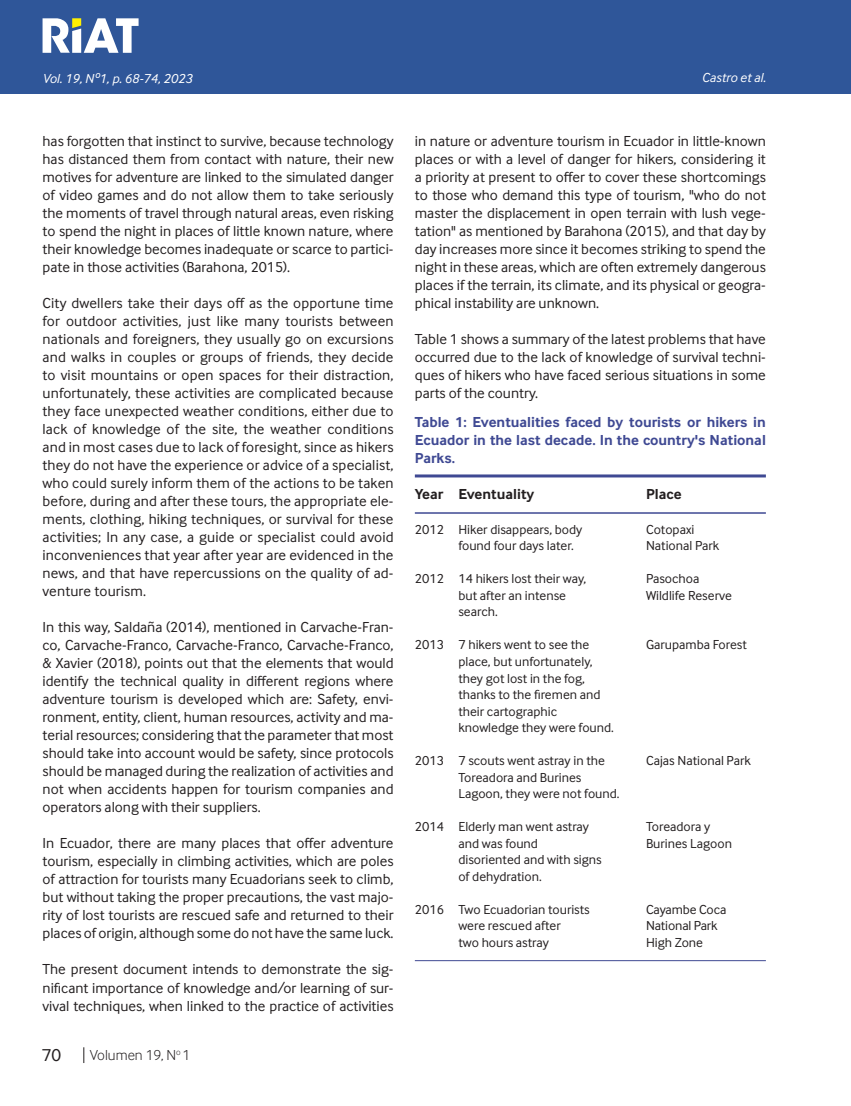
<style>
.page{position:relative;width:851px;height:1106px;background:#fff}
.page>*{position:absolute;margin:0;border:0;box-sizing:border-box;transform-origin:0 0}
.t1{font:18px "Inter Face";color:#231f20}
.Cuerpo_de_Texto{font:15px/18px "Inter Face";color:#231f20;text-align:justify}
.TABLA_001{font:700 15px/18px "Inter Face";color:#3f4993;text-align:justify}
.Cuerpo_de_Texto-2{font:700 15px "Inter Face";color:#231f20}
.t2{font:300 15px "Inter Face";color:#231f20}
.Cuerpo_de_Texto-3{font:13.5px "Inter Face";color:#231f20}
.Cuño_de_pagina{font:italic 13.5px "Inter Face";color:#fff}
</style>
<div class="page">
<div style="left:0;top:0;width:850px;height:94px;background:#2f5699"></div>
<hr style="left:850px;top:0;width:1px;height:94px;background:#2f5699">
<svg style="left:43px;top:18px;width:95px;height:35px"></svg>
<svg style="left:83px;top:1047px;width:1px;height:16px"></svg>
<hr style="left:415px;top:474px;width:350px;height:3px;background:#3f4993">
<hr style="left:415px;top:512px;width:350px;height:2px;background:#3f4993">
<hr style="left:415px;top:960px;width:350px;height:1px;background:#3f4993">
<p class="Cuño_de_pagina" style="left:43px;top:71px;width:151px">Vol. 19, Nº1, p. 68-74, 2023</p>
<p class="Cuño_de_pagina" style="left:701px;top:70px;width:66px">Castro et al.</p>
<p class="Cuerpo_de_Texto" style="left:43px;top:132px;width:352px">has forgotten that instinct to survive, because technology has distanced them from contact with nature, their new motives for adventure are linked to the simulated danger of video games and do not allow them to take seriously the moments of travel through natural areas, even risking to spend the night in places of little known nature, where their knowledge becomes inadequate or scarce to partici&shy;pate in those activities (Barahona, 2015).</p>
<p class="Cuerpo_de_Texto" style="left:43px;top:294px;width:352px">City dwellers take their days off as the opportune time for outdoor activities, just like many tourists between nationals and foreigners, they usually go on excursions and walks in couples or groups of friends, they decide to visit mountains or open spaces for their distraction, unfortunately, these activities are complicated because they face unexpected weather conditions, either due to lack of knowledge of the site, the weather conditions and in most cases due to lack of foresight, since as hikers they do not have the experience or advice of a specialist, who could surely inform them of the actions to be taken before, during and after these tours, the appropriate ele&shy;ments, clothing, hiking techniques, or survival for these activities; In any case, a guide or specialist could avoid inconveniences that year after year are evidenced in the news, and that have repercussions on the quality of ad&shy;venture tourism.</p>
<p class="Cuerpo_de_Texto" style="left:43px;top:618px;width:352px">In this way, Saldaña (2014), mentioned in Carvache-Fran&shy;co, Carvache-Franco, Carvache-Franco, Carvache-Franco, &amp; Xavier (2018), points out that the elements that would identify the technical quality in different regions where adventure tourism is developed which are: Safety, envi&shy;ronment, entity, client, human resources, activity and ma&shy;terial resources; considering that the parameter that most should take into account would be safety, since protocols should be managed during the realization of activities and not when accidents happen for tourism companies and operators along with their suppliers.</p>
<p class="Cuerpo_de_Texto" style="left:43px;top:834px;width:352px">In Ecuador, there are many places that offer adventure tourism, especially in climbing activities, which are poles of attraction for tourists many Ecuadorians seek to climb, but without taking the proper precautions, the vast majo&shy;rity of lost tourists are rescued safe and returned to their places of origin, although some do not have the same luck.</p>
<p class="Cuerpo_de_Texto" style="left:43px;top:960px;width:352px">The present document intends to demonstrate the sig&shy;nificant importance of knowledge and/or learning of sur&shy;vival techniques, when linked to the practice of activities</p>
<p class="t1" style="left:42px;top:1045px;width:21px">70</p>
<p class="t2" style="left:90px;top:1046px;width:102px">Volumen 19, N<sup>o</sup> 1</p>
<p class="Cuerpo_de_Texto" style="left:415px;top:132px;width:352px">in nature or adventure tourism in Ecuador in little-known places or with a level of danger for hikers, considering it a priority at present to offer to cover these shortcomings to those who demand this type of tourism, "who do not master the displacement in open terrain with lush vege&shy;tation" as mentioned by Barahona (2015), and that day by day increases more since it becomes striking to spend the night in these areas, which are often extremely dangerous places if the terrain, its climate, and its physical or geogra&shy;phical instability are unknown.</p>
<p class="Cuerpo_de_Texto" style="left:415px;top:330px;width:352px">Table 1 shows a summary of the latest problems that have occurred due to the lack of knowledge of survival techni&shy;ques of hikers who have faced serious situations in some parts of the country.</p>
<p class="TABLA_001" style="left:415px;top:413px;width:352px">Table 1: Eventualities faced by tourists or hikers in Ecuador in the last decade. In the country's National Parks.</p>
<p class="Cuerpo_de_Texto-2" style="left:415px;top:486px;width:121px">Year Eventuality</p>
<p class="Cuerpo_de_Texto-2" style="left:646px;top:486px;width:37px">Place</p>
<p class="Cuerpo_de_Texto-3" style="left:415px;top:522px;width:169px">2012 Hiker disappears, body</p>
<p class="Cuerpo_de_Texto-3" style="left:646px;top:522px;width:50px">Cotopaxi</p>
<p class="Cuerpo_de_Texto-3" style="left:458px;top:538px;width:117px">found four days later.</p>
<p class="Cuerpo_de_Texto-3" style="left:646px;top:538px;width:75px">National Park</p>
<p class="Cuerpo_de_Texto-3" style="left:415px;top:571px;width:173px">2012 14 hikers lost their way,</p>
<p class="Cuerpo_de_Texto-3" style="left:646px;top:571px;width:55px">Pasochoa</p>
<p class="Cuerpo_de_Texto-3" style="left:458px;top:588px;width:109px">but after an intense</p>
<p class="Cuerpo_de_Texto-3" style="left:646px;top:588px;width:87px">Wildlife Reserve</p>
<p class="Cuerpo_de_Texto-3" style="left:458px;top:604px;width:41px">search.</p>
<p class="Cuerpo_de_Texto-3" style="left:415px;top:637px;width:176px">2013 7 hikers went to see the</p>
<p class="Cuerpo_de_Texto-3" style="left:646px;top:637px;width:102px">Garupamba Forest</p>
<p class="Cuerpo_de_Texto-3" style="left:458px;top:654px;width:136px">place, but unfortunately,</p>
<p class="Cuerpo_de_Texto-3" style="left:458px;top:670px;width:128px">they got lost in the fog,</p>
<p class="Cuerpo_de_Texto-3" style="left:458px;top:687px;width:144px">thanks to the firemen and</p>
<p class="Cuerpo_de_Texto-3" style="left:458px;top:703px;width:100px">their cartographic</p>
<p class="Cuerpo_de_Texto-3" style="left:458px;top:720px;width:157px">knowledge they were found.</p>
<p class="Cuerpo_de_Texto-3" style="left:415px;top:753px;width:191px">2013 7 scouts went astray in the</p>
<p class="Cuerpo_de_Texto-3" style="left:646px;top:753px;width:106px">Cajas National Park</p>
<p class="Cuerpo_de_Texto-3" style="left:458px;top:769px;width:125px">Toreadora and Burines</p>
<p class="Cuerpo_de_Texto-3" style="left:458px;top:786px;width:163px">Lagoon, they were not found.</p>
<p class="Cuerpo_de_Texto-3" style="left:415px;top:819px;width:176px">2014 Elderly man went astray</p>
<p class="Cuerpo_de_Texto-3" style="left:646px;top:819px;width:66px">Toreadora y</p>
<p class="Cuerpo_de_Texto-3" style="left:458px;top:835px;width:81px">and was found</p>
<p class="Cuerpo_de_Texto-3" style="left:646px;top:835px;width:87px">Burines Lagoon</p>
<p class="Cuerpo_de_Texto-3" style="left:458px;top:852px;width:145px">disoriented and with signs</p>
<p class="Cuerpo_de_Texto-3" style="left:458px;top:868px;width:85px">of dehydration.</p>
<p class="Cuerpo_de_Texto-3" style="left:415px;top:901px;width:176px">2016 Two Ecuadorian tourists</p>
<p class="Cuerpo_de_Texto-3" style="left:646px;top:901px;width:82px">Cayambe Coca</p>
<p class="Cuerpo_de_Texto-3" style="left:458px;top:918px;width:104px">were rescued after</p>
<p class="Cuerpo_de_Texto-3" style="left:646px;top:918px;width:73px">National Park</p>
<p class="Cuerpo_de_Texto-3" style="left:458px;top:934px;width:92px">two hours astray</p>
<p class="Cuerpo_de_Texto-3" style="left:646px;top:934px;width:59px">High Zone</p>
</div>
